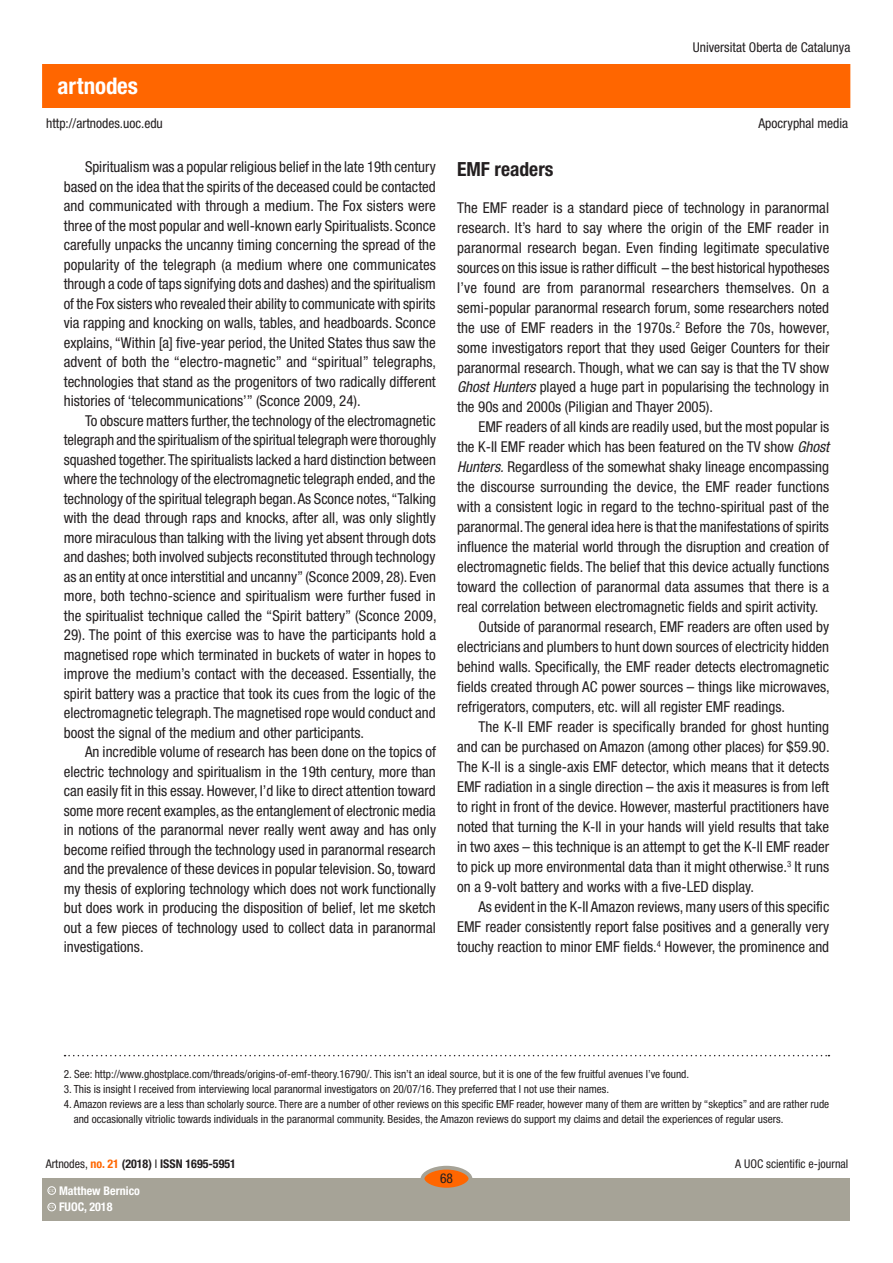
<style>
.page{position:relative;width:893px;height:1263px;background:#fff}
.page>*{position:absolute;margin:0;border:0;box-sizing:border-box;transform-origin:0 0}
.t1{font:700 condensed 22.95px "Helvetica Neue LT Std";color:#fff}
.SUBTITOLS{font:700 condensed 19.5px "Helvetica Neue LT Std";color:#231f20}
.text_general{font:condensed 15px/19.5px "Helvetica Neue LT Std";color:#231f20;text-align:justify}
.text_general_primerp{font:condensed 15px/20px "Helvetica Neue LT Std";color:#231f20;text-align:justify}
.t2{font:condensed 13.5px "Helvetica Neue LT Std";color:#231f20}
.t3{font:700 condensed 12px "Helvetica Neue LT Std";color:#231f20}
.t4{font:condensed 12px "Helvetica Neue LT Std";color:#231f20}
.t5{font:700 condensed 12px "Helvetica Neue LT Std";color:#fff}
._05_NOTASRESTO{font:condensed 11.25px/15px "Helvetica Neue LT Std";color:#231f20}
._04_NOTAS1{font:condensed 11.25px "Helvetica Neue LT Std";color:#231f20}
.t6{font:600 3.9px "Adobe Caslon Pro";color:#fff}
.s1{font-style:italic}
.s2{font-weight:400}
.s3{color:#f60}
</style>
<div class="page">
<div style="left:43px;top:65px;width:807px;height:42px;background:#f60"></div>
<div style="left:43px;top:1178px;width:807px;height:42px;background:#a6a397"></div>
<div style="left:422px;top:1168px;width:48px;height:21px;background:#f60;border-radius:50%"></div>
<div style="left:421px;top:1166px;width:51px;height:25px;border:4px solid #a6a397;border-radius:50%"></div>
<div style="left:48px;top:1203px;width:8px;height:8px;border:1px solid #fff;border-radius:50%"></div>
<div style="left:48px;top:1186px;width:8px;height:8px;border:1px solid #fff;border-radius:50%"></div>
<svg style="left:65px;top:1055px;width:764px;height:1px"></svg>
<h1 class="t1" style="left:58px;top:72px;width:82px">artnodes</h1>
<p class="t2" style="left:46px;top:115px;width:118px">http://artnodes.uoc.edu</p>
<p class="text_general" style="left:64px;top:157px;width:374px;text-indent:21px">Spiritualism was a popular religious belief in the late 19th century based on the idea that the spirits of the deceased could be contacted and communicated with through a medium. The Fox sisters were three of the most popular and well-known early Spiritualists. Sconce carefully unpacks the uncanny timing concerning the spread of the popularity of the telegraph (a medium where one communicates through a code of taps signifying dots and dashes) and the spiritualism of the Fox sisters who revealed their ability to communicate with spirits via rapping and knocking on walls, tables, and headboards. Sconce explains, “Within [a] five-year period, the United States thus saw the advent of both the “electro-magnetic” and “spiritual” telegraphs, technologies that stand as the progenitors of two radically different histories of ‘telecommunications’” (Sconce 2009, 24).</p>
<p class="text_general" style="left:64px;top:411px;width:374px;text-indent:21px">To obscure matters further, the technology of the electromagnetic telegraph and the spiritualism of the spiritual telegraph were thoroughly squashed together. The spiritualists lacked a hard distinction between where the technology of the electromagnetic telegraph ended, and the technology of the spiritual telegraph began. As Sconce notes, “Talking with the dead through raps and knocks, after all, was only slightly more miraculous than talking with the living yet absent through dots and dashes; both involved subjects reconstituted through technology as an entity at once interstitial and uncanny” (Sconce 2009, 28). Even more, both techno-science and spiritualism were further fused in the spiritualist technique called the “Spirit battery” (Sconce 2009, 29). The point of this exercise was to have the participants hold a magnetised rope which terminated in buckets of water in hopes to improve the medium’s contact with the deceased. Essentially, the spirit battery was a practice that took its cues from the logic of the electromagnetic telegraph. The magnetised rope would conduct and boost the signal of the medium and other participants.</p>
<p class="text_general" style="left:64px;top:742px;width:374px;text-indent:21px">An incredible volume of research has been done on the topics of electric technology and spiritualism in the 19th century, more than can easily fit in this essay. However, I’d like to direct attention toward some more recent examples, as the entanglement of electronic media in notions of the paranormal never really went away and has only become reified through the technology used in paranormal research and the prevalence of these devices in popular television. So, toward my thesis of exploring technology which does not work functionally but does work in producing the disposition of belief, let me sketch out a few pieces of technology used to collect data in paranormal investigations.</p>
<p class="t2" style="left:693px;top:40px;width:159px">Universitat Oberta de Catalunya</p>
<p class="t2" style="left:758px;top:115px;width:91px">Apocryphal media</p>
<p class="SUBTITOLS" style="left:457px;top:157px;width:98px">EMF readers</p>
<p class="text_general_primerp" style="left:457px;top:197px;width:374px">The EMF reader is a standard piece of technology in paranormal research. It’s hard to say where the origin of the EMF reader in paranormal research began. Even finding legitimate speculative sources on this issue is rather difficult – the best historical hypotheses I’ve found are from paranormal researchers themselves. On a semi-popular paranormal research forum, some researchers noted the use of EMF readers in the 1970s.<sup>2</sup> Before the 70s, however, some investigators report that they used Geiger Counters for their paranormal research. Though, what we can say is that the TV show <span class="s1">Ghost Hunters</span> played a huge part in popularising the technology in the 90s and 2000s (Piligian and Thayer 2005).</p>
<p class="text_general" style="left:457px;top:417px;width:374px;line-height:20px;text-indent:21px">EMF readers of all kinds are readily used, but the most popular is the K-II EMF reader which has been featured on the TV show <span class="s1">Ghost Hunters.</span> Regardless of the somewhat shaky lineage encompassing the discourse surrounding the device, the EMF reader functions with a consistent logic in regard to the techno-spiritual past of the paranormal. The general idea here is that the manifestations of spirits influence the material world through the disruption and creation of electromagnetic fields. The belief that this device actually functions toward the collection of paranormal data assumes that there is a real correlation between electromagnetic fields and spirit activity.</p>
<p class="text_general" style="left:457px;top:617px;width:374px;line-height:20px;text-indent:21px">Outside of paranormal research, EMF readers are often used by electricians and plumbers to hunt down sources of electricity hidden behind walls. Specifically, the EMF reader detects electromagnetic fields created through AC power sources – things like microwaves, refrigerators, computers, etc. will all register EMF readings.</p>
<p class="text_general" style="left:457px;top:717px;width:374px;line-height:20px;text-indent:21px">The K-II EMF reader is specifically branded for ghost hunting and can be purchased on Amazon (among other places) for $59.90.<br>The K-II is a single-axis EMF detector, which means that it detects EMF radiation in a single direction – the axis it measures is from left to right in front of the device. However, masterful practitioners have noted that turning the K-II in your hands will yield results that take in two axes – this technique is an attempt to get the K-II EMF reader to pick up more environmental data than it might otherwise.<sup>3</sup> It runs on a 9-volt battery and works with a five-LED display.</p>
<p class="text_general" style="left:457px;top:897px;width:374px;line-height:20px;text-indent:21px">As evident in the K-II Amazon reviews, many users of this specific EMF reader consistently report false positives and a generally very touchy reaction to minor EMF fields.<sup>4</sup> However, the prominence and</p>
<p class="_04_NOTAS1" style="left:64px;top:1067px;width:627px">2. See: http://www.ghostplace.com/threads/origins-of-emf-theory.16790/. This isn’t an ideal source, but it is one of the few fruitful avenues I’ve found.</p>
<p class="_05_NOTASRESTO" style="left:64px;top:1081px;width:547px">3. This is insight I received from interviewing local paranormal investigators on 20/07/16. They preferred that I not use their names.</p>
<p class="_05_NOTASRESTO" style="left:74px;top:1096px;width:757px;text-indent:-10px">4. Amazon reviews are a less than scholarly source. There are a number of other reviews on this specific EMF reader, however many of them are written by “skeptics” and are rather rude and occasionally vitriolic towards individuals in the paranormal community. Besides, the Amazon reviews do support my claims and detail the experiences of regular users.</p>
<p class="t3" style="left:46px;top:1157px;width:192px"><span class="s2">Artnodes,</span> <span class="s3">no. 21</span> (2018) <span class="s2">I</span> ISSN 1695-5951</p>
<p class="t6" style="left:49px;top:1205px;width:7px">CC</p>
<p class="t5" style="left:59px;top:1200px;width:55px">FUOC, 2018</p>
<p class="t5" style="left:59px;top:1183px;width:83px">Matthew Bernico</p>
<p class="t6" style="left:49px;top:1188px;width:7px">CC</p>
<p class="t2" style="left:440px;top:1171px;width:14px">68</p>
<p class="t4" style="left:735px;top:1157px;width:115px">A UOC scientific e-journal</p>
</div>
